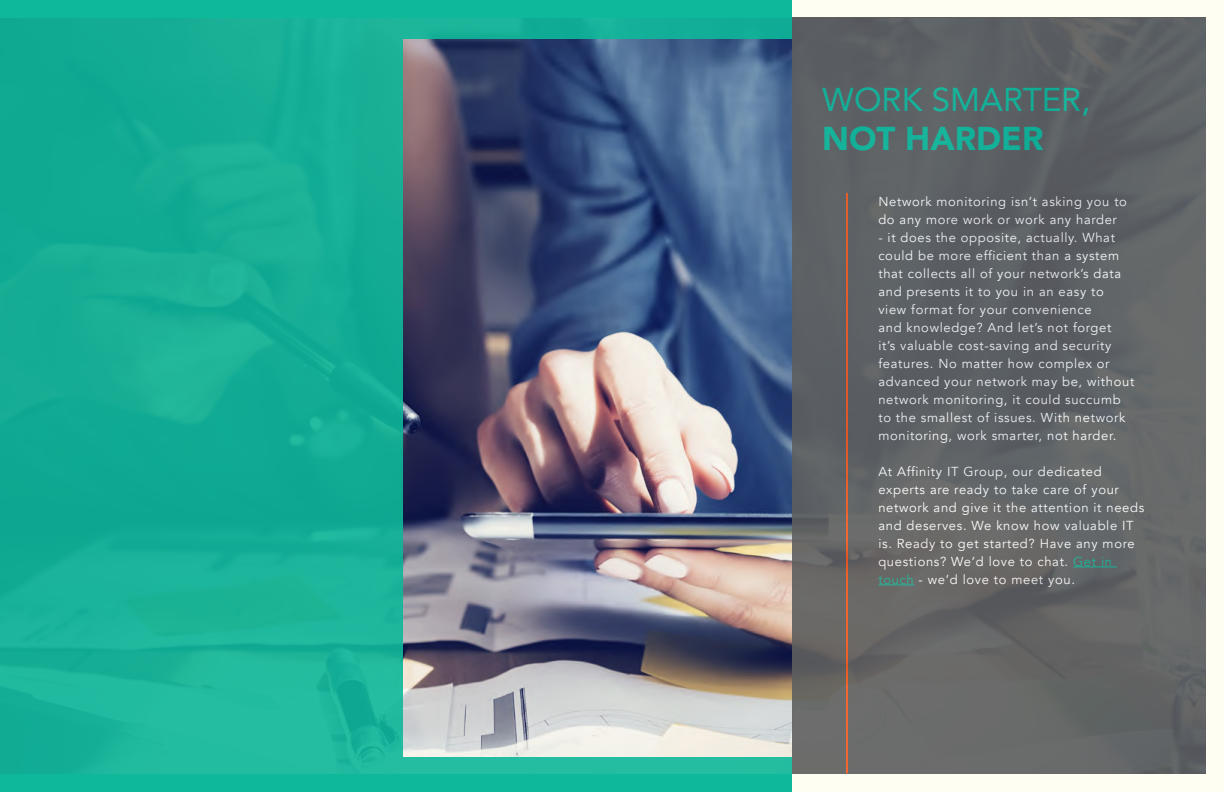
<style>
.page{position:relative;width:1224px;height:792px;background:#fff}
.page>*{position:absolute;margin:0;border:0;box-sizing:border-box;transform-origin:0 0}
.t1{font:33px "Avenir";color:#0eb89a}
.t2{font:900 33px "Avenir";color:#0eb89a}
.t3{font:13px/18px "Avenir";letter-spacing:.05em;color:#fff}
.s1{color:#10b798}
</style>
<div class="page">
<div style="left:792px;top:0;width:432px;height:792px;background:#fffef2"></div>
<div style="left:0;top:0;width:792px;height:792px;background:#0eb89a"></div>
<img style="left:0;top:19px;width:1206px;height:755px">
<img style="left:403px;top:40px;width:389px;height:716px">
<h1 class="t1" style="left:822px;top:73px;width:270px">WORK SMARTER,</h1>
<h1 class="t2" style="left:822px;top:110px;width:223px">NOT HARDER</h1>
<p class="t3" style="left:878px;top:193px;width:250px">Network monitoring isn’t asking you to do any more work or work any harder</p>
<p class="t3" style="left:878px;top:229px;width:257px">- it does the opposite, actually. What could be more efficient than a system that collects all of your network’s data and presents it to you in an easy to view format for your convenience<br>and knowledge? And let’s not forget<br>it’s valuable cost-saving and security features. No matter how complex or advanced your network may be, without network monitoring, it could succumb to the smallest of issues. With network monitoring, work smarter, not harder.</p>
<p class="t3" style="left:878px;top:463px;width:267px">At Affinity IT Group, our dedicated experts are ready to take care of your network and give it the attention it needs and deserves. We know how valuable IT is. Ready to get started? Have any more questions? We’d love to chat. <span class="s1">Get in touch</span> - we’d love to meet you.</p>
</div>
